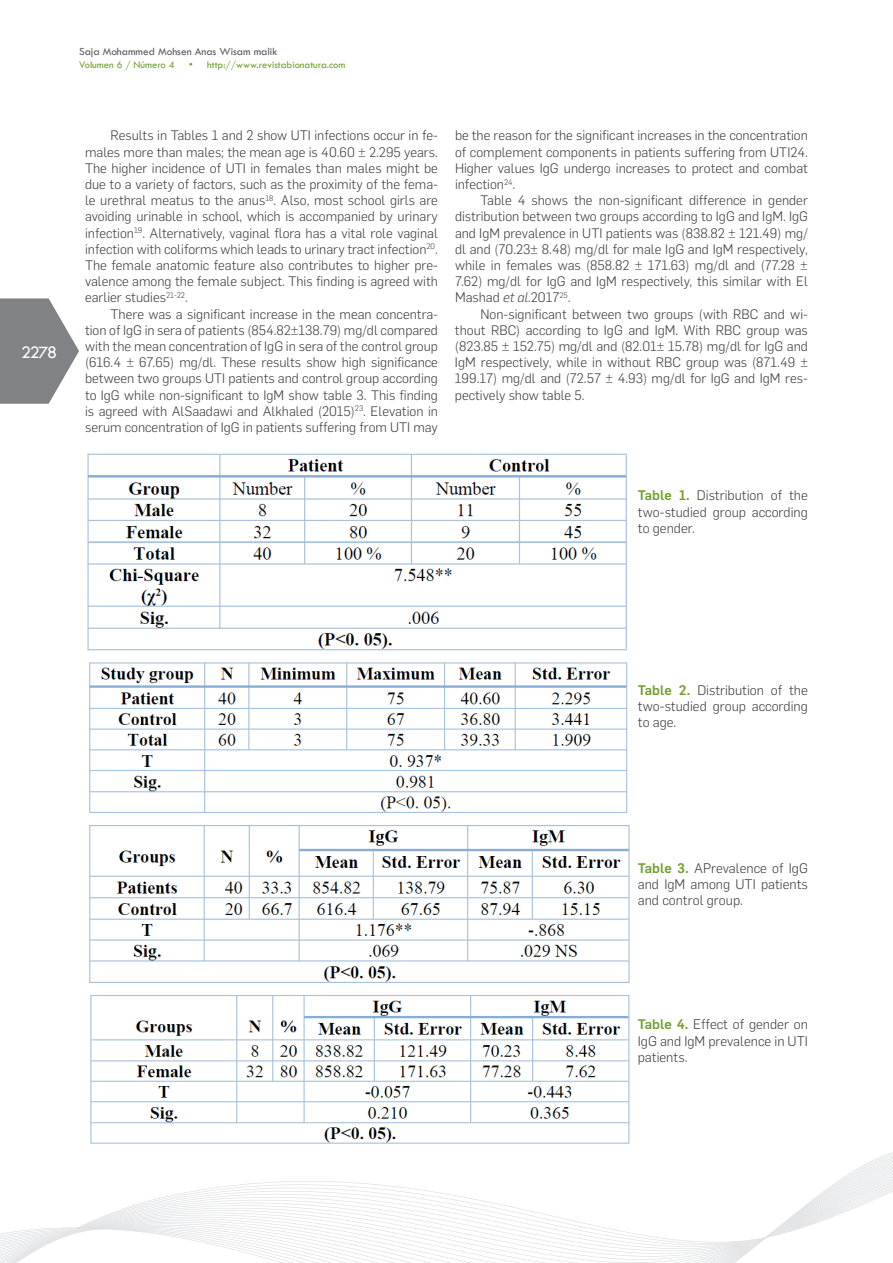
<style>
.page{position:relative;width:893px;height:1263px;background:#fff}
.page>*{position:absolute;margin:0;border:0;box-sizing:border-box;transform-origin:0 0}
.t1{font:18px "Tw Cen";color:#fff}
.t2{font:300 13.65px/16.4px "Flama";color:#3e3e3f;text-align:justify}
.t3{font:300 13.5px/16.2px "Flama";color:#3e3e3f;text-align:justify}
.t4{font:11.25px "Tw Cen";color:#57585a}
.t5{font:10.5px "Tw Cen";color:#709e2e}
.s1{font-style:italic}
.s2{font-weight:500;color:#709e2e}
</style>
<div class="page">
<svg style="left:0;top:298px;width:79px;height:106px"></svg>
<svg style="left:0;top:1152px;width:893px;height:111px"></svg>
<img style="left:87px;top:453px;width:540px;height:198px">
<img style="left:89px;top:662px;width:539px;height:151px">
<img style="left:89px;top:825px;width:541px;height:158px">
<img style="left:90px;top:995px;width:540px;height:149px">
<p class="t4" style="left:79px;top:45px;width:200px">Saja Mohammed Mohsen Anas Wisam malik</p>
<p class="t5" style="left:79px;top:58px;width:97px">Volumen 6 / Número 4</p>
<p class="t5" style="left:189px;top:58px;width:158px">• http://www.revistabionatura.com</p>
<h1 class="t1" style="left:21px;top:341px;width:37px">2278</h1>
<p class="t3" style="left:85px;top:127px;width:354px;text-indent:26px">Results in Tables 1 and 2 show UTI infections occur in fe&shy;males more than males; the mean age is 40.60 ± 2.295 years.<br>The higher incidence of UTI in females than males might be due to a variety of factors, such as the proximity of the fema&shy;le urethral meatus to the anus<sup>18</sup>. Also, most school girls are avoiding urinable in school, which is accompanied by urinary infection<sup>19</sup>. Alternatively, vaginal flora has a vital role vaginal infection with coliforms which leads to urinary tract infection<sup>20</sup>.<br>The female anatomic feature also contributes to higher pre&shy;valence among the female subject. This finding is agreed with earlier studies<sup>21-22</sup>.</p>
<p class="t3" style="left:85px;top:305px;width:354px;text-indent:26px">There was a significant increase in the mean concentra&shy;tion of IgG in sera of patients (854.82±138.79) mg/dl compared with the mean concentration of IgG in sera of the control group (616.4 ± 67.65) mg/dl. These results show high significance between two groups UTI patients and control group according to IgG while non-significant to IgM show table 3. This finding is agreed with AlSaadawi and Alkhaled (2015)<sup>23</sup>. Elevation in serum concentration of IgG in patients suffering from UTI may</p>
<p class="t3" style="left:455px;top:127px;width:354px">be the reason for the significant increases in the concentration of complement components in patients suffering from UTI24.<br>Higher values IgG undergo increases to protect and combat infection<sup>24</sup>.</p>
<p class="t3" style="left:455px;top:192px;width:354px;text-indent:26px">Table 4 shows the non-significant difference in gender distribution between two groups according to IgG and IgM. IgG and IgM prevalence in UTI patients was (838.82 ± 121.49) mg/ dl and (70.23± 8.48) mg/dl for male IgG and IgM respectively, while in females was (858.82 ± 171.63) mg/dl and (77.28 ± 7.62) mg/dl for IgG and IgM respectively, this similar with El Mashad <span class="s1">et al.</span>2017<sup>25</sup>.</p>
<p class="t3" style="left:455px;top:305px;width:354px;text-indent:26px">Non-significant between two groups (with RBC and wi&shy;thout RBC) according to IgG and IgM. With RBC group was (823.85 ± 152.75) mg/dl and (82.01± 15.78) mg/dl for IgG and IgM respectively, while in without RBC group was (871.49 ± 199.17) mg/dl and (72.57 ± 4.93) mg/dl for IgG and IgM res&shy;pectively show table 5.</p>
<p class="t2" style="left:638px;top:486px;width:172px"><span class="s2">Table 1.</span> Distribution of the two-studied group according to gender.</p>
<p class="t2" style="left:638px;top:681px;width:172px"><span class="s2">Table 2.</span> Distribution of the two-studied group according to age.</p>
<p class="t2" style="left:638px;top:859px;width:172px"><span class="s2">Table 3.</span> APrevalence of IgG and IgM among UTI patients and control group.</p>
<p class="t2" style="left:638px;top:1015px;width:172px"><span class="s2">Table 4.</span> Effect of gender on IgG and IgM prevalence in UTI patients.</p>
</div>
